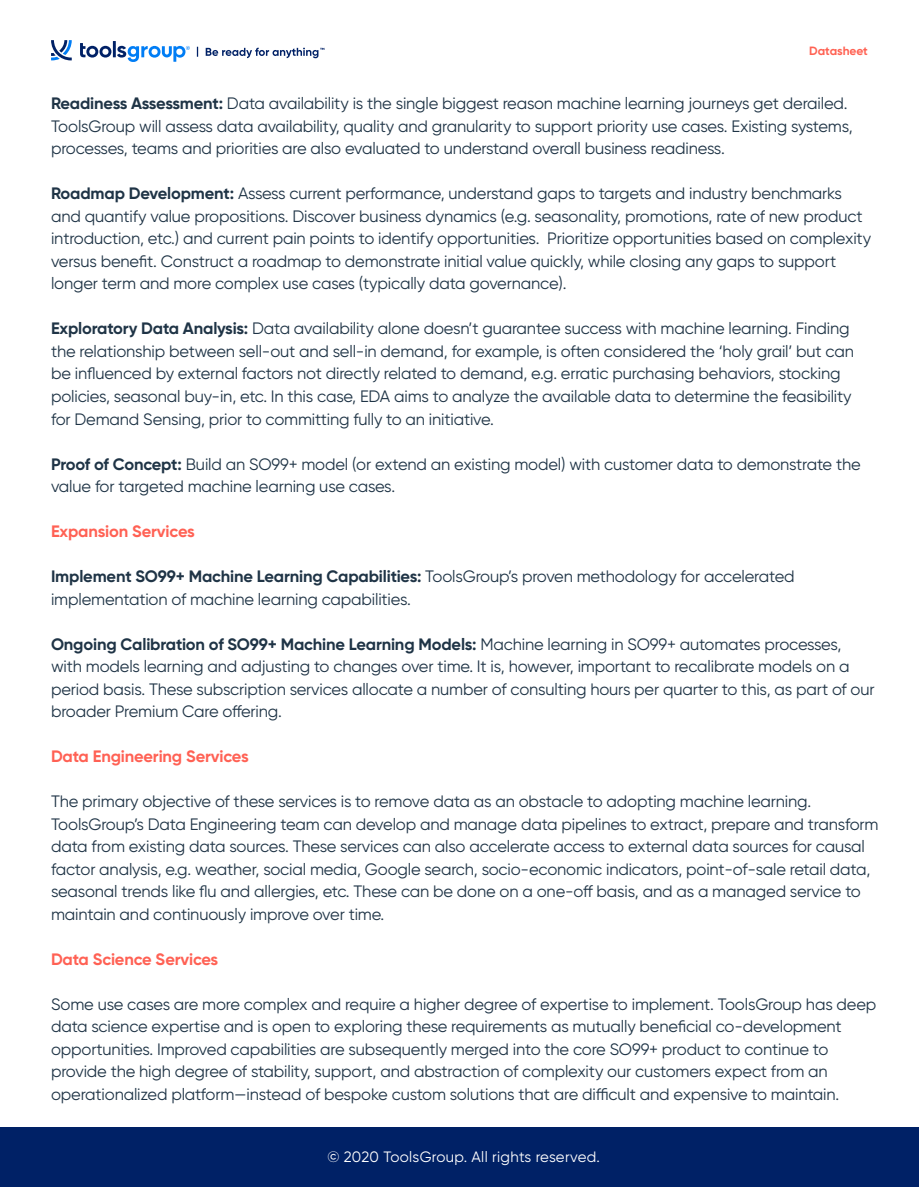
<style>
.page{position:relative;width:919px;height:1187px;background:#fff}
.page>*{position:absolute;margin:0;border:0;box-sizing:border-box;transform-origin:0 0}
.t1{font:16.5px/22.5px "Gilroy";letter-spacing:-.01em;color:#1f3446}
.t2{font:700 16.5px "Gilroy";letter-spacing:-.01em;color:#ff6154}
.t3{font:15px "Gilroy";letter-spacing:.02em;color:#fff}
.t4{font:700 12px "Gilroy";letter-spacing:-.005em;color:#ff6253}
.s1{font-weight:700}
</style>
<div class="page">
<svg style="left:206px;top:48px;width:118px;height:10px"></svg>
<svg style="left:80px;top:43px;width:31px;height:15px"></svg>
<hr style="left:113px;top:41px;width:3px;height:16px;background:#002166">
<svg style="left:51px;top:40px;width:21px;height:20px"></svg>
<svg style="left:117px;top:46px;width:73px;height:16px"></svg>
<div style="left:0;top:1127px;width:918px;height:59px;background:#002166"></div>
<p class="t4" style="left:809px;top:43px;width:60px">Datasheet</p>
<p class="t1" style="left:51px;top:92px;width:803px"><span class="s1">Readiness Assessment:</span> Data availability is the single biggest reason machine learning journeys get derailed.<br>ToolsGroup will assess data availability, quality and granularity to support priority use cases. Existing systems, processes, teams and priorities are also evaluated to understand overall business readiness.</p>
<p class="t1" style="left:51px;top:182px;width:821px"><span class="s1">Roadmap Development:</span> Assess current performance, understand gaps to targets and industry benchmarks and quantify value propositions. Discover business dynamics (e.g. seasonality, promotions, rate of new product introduction, etc.) and current pain points to identify opportunities. Prioritize opportunities based on complexity versus benefit. Construct a roadmap to demonstrate initial value quickly, while closing any gaps to support longer term and more complex use cases (typically data governance).</p>
<p class="t1" style="left:51px;top:317px;width:804px"><span class="s1">Exploratory Data Analysis:</span> Data availability alone doesn’t guarantee success with machine learning. Finding the relationship between sell-out and sell-in demand, for example, is often considered the ‘holy grail’ but can be influenced by external factors not directly related to demand, e.g. erratic purchasing behaviors, stocking policies, seasonal buy-in, etc. In this case, EDA aims to analyze the available data to determine the feasibility for Demand Sensing, prior to committing fully to an initiative.</p>
<p class="t1" style="left:51px;top:452px;width:811px"><span class="s1">Proof of Concept:</span> Build an SO99+ model (or extend an existing model) with customer data to demonstrate the value for targeted machine learning use cases.</p>
<p class="t2" style="left:51px;top:521px;width:145px">Expansion Services</p>
<p class="t1" style="left:51px;top:565px;width:745px"><span class="s1">Implement SO99+ Machine Learning Capabilities:</span> ToolsGroup’s proven methodology for accelerated implementation of machine learning capabilities.</p>
<p class="t1" style="left:51px;top:632px;width:825px"><span class="s1">Ongoing Calibration of SO99+ Machine Learning Models:</span> Machine learning in SO99+ automates processes, with models learning and adjusting to changes over time. It is, however, important to recalibrate models on a period basis. These subscription services allocate a number of consulting hours per quarter to this, as part of our broader Premium Care offering.</p>
<p class="t2" style="left:51px;top:746px;width:199px">Data Engineering Services</p>
<p class="t1" style="left:51px;top:790px;width:828px">The primary objective of these services is to remove data as an obstacle to adopting machine learning.<br>ToolsGroup’s Data Engineering team can develop and manage data pipelines to extract, prepare and transform data from existing data sources. These services can also accelerate access to external data sources for causal factor analysis, e.g. weather, social media, Google search, socio-economic indicators, point-of-sale retail data, seasonal trends like flu and allergies, etc. These can be done on a one-off basis, and as a managed service to maintain and continuously improve over time.</p>
<p class="t2" style="left:51px;top:948px;width:169px">Data Science Services</p>
<p class="t1" style="left:51px;top:992px;width:826px">Some use cases are more complex and require a higher degree of expertise to implement. ToolsGroup has deep data science expertise and is open to exploring these requirements as mutually beneficial co-development opportunities. Improved capabilities are subsequently merged into the core SO99+ product to continue to provide the high degree of stability, support, and abstraction of complexity our customers expect from an operationalized platform—instead of bespoke custom solutions that are difficult and expensive to maintain.</p>
<p class="t3" style="left:327px;top:1146px;width:274px">© 2020 ToolsGroup. All rights reserved.</p>
</div>
